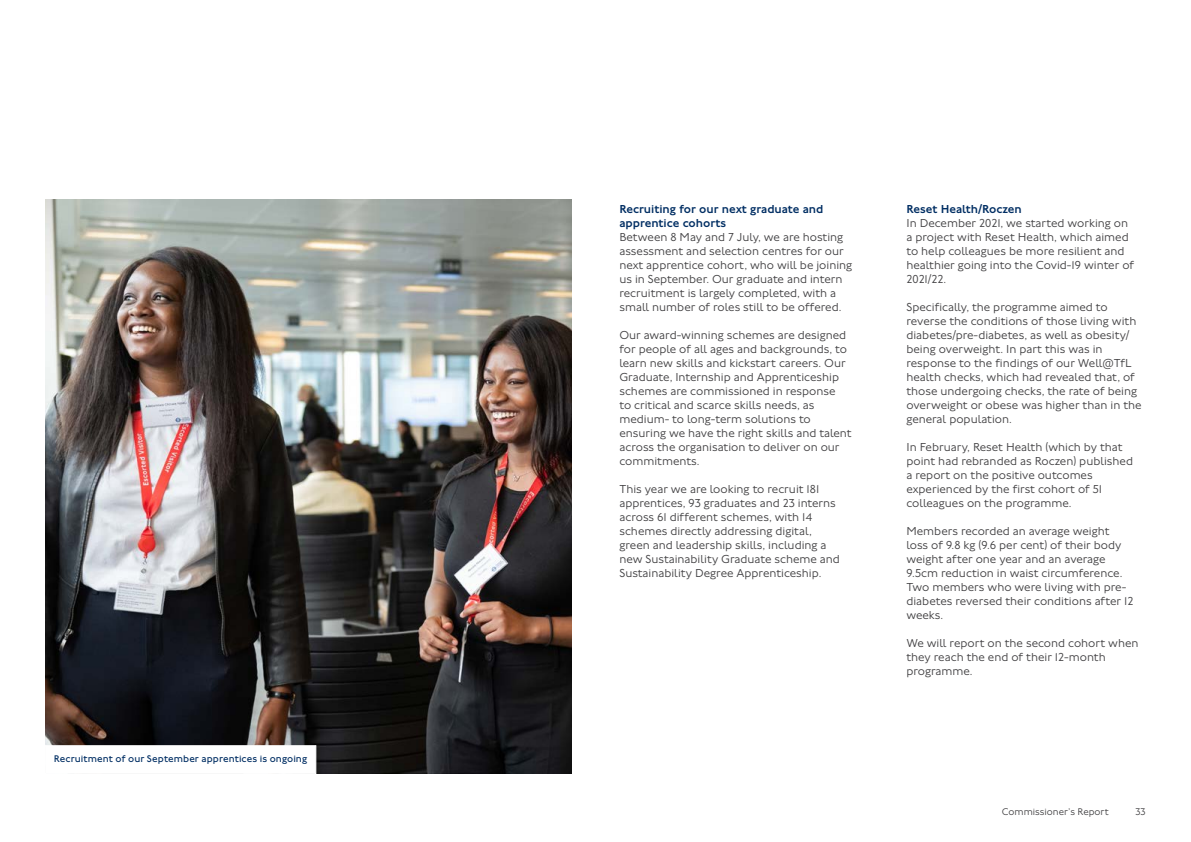
<style>
.page{position:relative;width:1191px;height:842px;background:#fff}
.page>*{position:absolute;margin:0;border:0;box-sizing:border-box;transform-origin:0 0}
.Body_12_14__P{font:300 12px/14px "Johnston 100";color:#414042}
.Body_Heading_12_14_B{font:500 12px/14px "Johnston 100";color:#002e63}
.PictureCaption_10_12{font:10px "Johnston 100";letter-spacing:.01em;color:#002e63}
.t1{font:300 10px "Johnston 100";color:#414042}
</style>
<div class="page">
<img style="left:45px;top:199px;width:526px;height:574px">
<svg style="left:45px;top:745px;width:271px;height:28px"></svg>
<p class="PictureCaption_10_12" style="left:54px;top:753px;width:255px">Recruitment of our September apprentices is ongoing</p>
<h3 class="Body_Heading_12_14_B" style="left:619px;top:203px;width:206px">Recruiting for our next graduate and apprentice cohorts</h3>
<p class="Body_12_14__P" style="left:619px;top:231px;width:234px">Between 8 May and 7 July, we are hosting assessment and selection centres for our next apprentice cohort, who will be joining us in September. Our graduate and intern recruitment is largely completed, with a small number of roles still to be offered.</p>
<p class="Body_12_14__P" style="left:619px;top:329px;width:234px">Our award-winning schemes are designed for people of all ages and backgrounds, to learn new skills and kickstart careers. Our Graduate, Internship and Apprenticeship schemes are commissioned in response<br>to critical and scarce skills needs, as medium- to long-term solutions to ensuring we have the right skills and talent across the organisation to deliver on our commitments.</p>
<p class="Body_12_14__P" style="left:619px;top:483px;width:222px">This year we are looking to recruit 181 apprentices, 93 graduates and 23 interns across 61 different schemes, with 14 schemes directly addressing digital, green and leadership skills, including a new Sustainability Graduate scheme and Sustainability Degree Apprenticeship.</p>
<h3 class="Body_Heading_12_14_B" style="left:906px;top:203px;width:117px">Reset Health/Roczen</h3>
<p class="Body_12_14__P" style="left:906px;top:217px;width:229px">In December 2021, we started working on a project with Reset Health, which aimed to help colleagues be more resilient and healthier going into the Covid-19 winter of 2021/22.</p>
<p class="Body_12_14__P" style="left:906px;top:301px;width:237px">Specifically, the programme aimed to reverse the conditions of those living with diabetes/pre-diabetes, as well as obesity/ being overweight. In part this was in response to the findings of our Well@TfL health checks, which had revealed that, of those undergoing checks, the rate of being overweight or obese was higher than in the general population.</p>
<p class="Body_12_14__P" style="left:906px;top:441px;width:228px">In February, Reset Health (which by that point had rebranded as Roczen) published a report on the positive outcomes experienced by the first cohort of 51 colleagues on the programme.</p>
<p class="Body_12_14__P" style="left:906px;top:525px;width:228px">Members recorded an average weight loss of 9.8 kg (9.6 per cent) of their body weight after one year and an average 9.5cm reduction in waist circumference.<br>Two members who were living with pre&shy;diabetes reversed their conditions after 12 weeks.</p>
<p class="Body_12_14__P" style="left:906px;top:637px;width:234px">We will report on the second cohort when they reach the end of their 12-month programme.</p>
<p class="t1" style="left:1002px;top:807px;width:108px">Commissioner’s Report</p>
<p class="t1" style="left:1135px;top:807px;width:12px">33</p>
</div>
